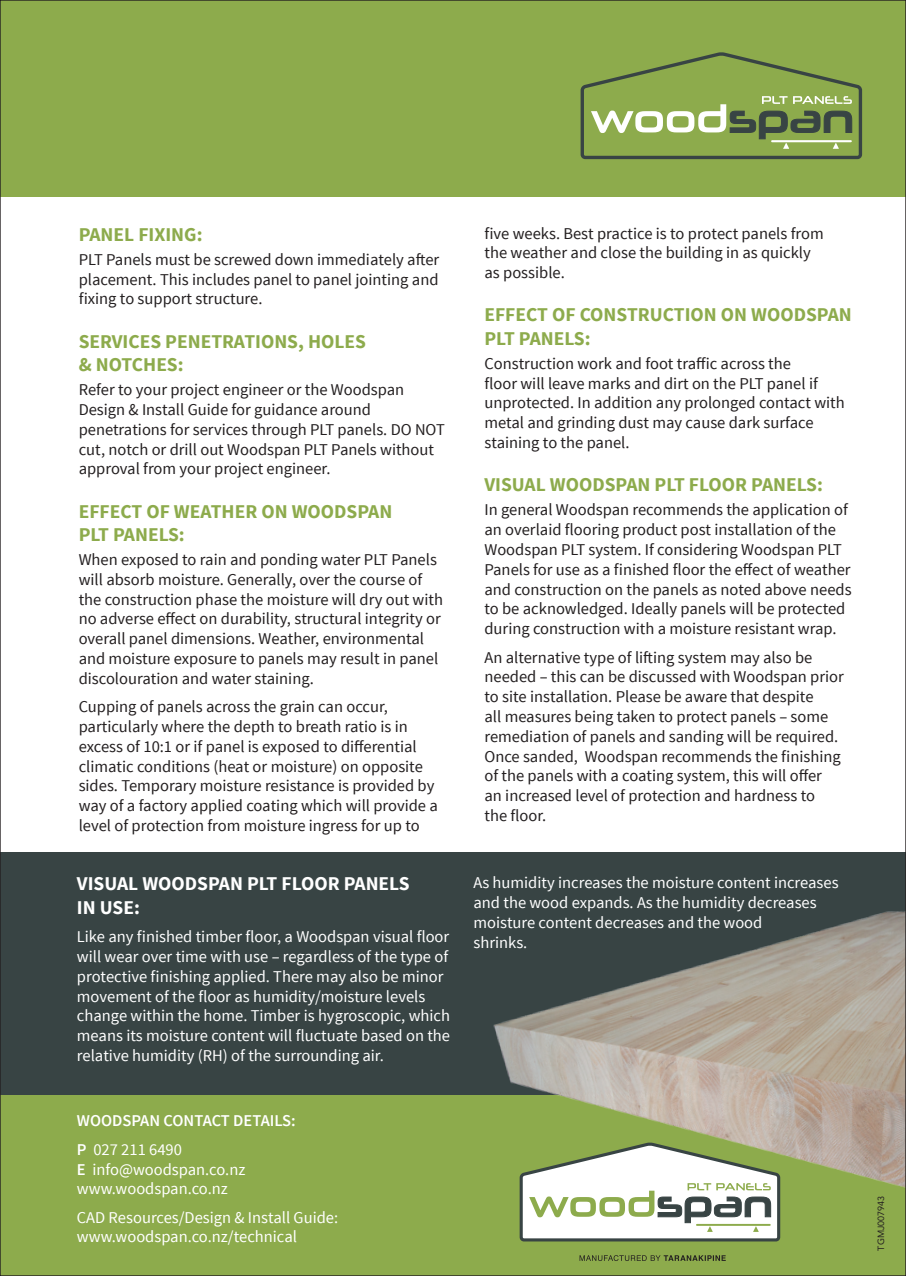
<style>
.page{position:relative;width:906px;height:1276px;background:#fff}
.page>*{position:absolute;margin:0;border:0;box-sizing:border-box;transform-origin:0 0}
.t1{font:700 19.5px/23.4px "Source Sans Pro";color:#8dab4c}
.t2{font:700 19.5px "Source Sans Pro";color:#fff}
.t3{font:16.5px/19.8px "Source Sans Pro";color:#231f20}
.No_Spacing{font:16.5px/19.8px "Source Sans Pro";color:#fff}
.t4{font:600 16.5px "Source Sans Pro";color:#fff}
.t5{font:9px "Avenir LT Pro";color:#231f20}
.s1{font-weight:600}
</style>
<div class="page">
<div style="left:0;top:1022px;width:906px;height:254px;background:#8dab4c"></div>
<svg style="left:579px;top:1255px;width:147px;height:6px"></svg>
<svg style="left:519px;top:1191px;width:262px;height:51px;background:#cad0c3"></svg>
<div style="left:0;top:0;width:906px;height:197px;background:#8dab4c"></div>
<svg style="left:580px;top:52px;width:283px;height:108px"></svg>
<div style="left:0;top:852px;width:906px;height:242px;background:#384444"></div>
<img style="left:484px;top:911px;width:420px;height:280px">
<p class="t1" style="left:79px;top:223px;width:125px">PANEL FIXING:</p>
<p class="t3" style="left:79px;top:250px;width:362px;text-align:justify">PLT Panels must be screwed down immediately after placement. This includes panel to panel jointing and fixing to support structure.</p>
<p class="t1" style="left:79px;top:330px;width:289px">SERVICES PENETRATIONS, HOLES</p>
<p class="t1" style="left:79px;top:354px;width:106px">&amp; NOTCHES:</p>
<p class="t3" style="left:79px;top:380px;width:368px">Refer to your project engineer or the Woodspan Design &amp; Install Guide for guidance around penetrations for services through PLT panels. DO NOT cut, notch or drill out Woodspan PLT Panels without approval from your project engineer.</p>
<p class="t1" style="left:79px;top:500px;width:315px">EFFECT OF WEATHER ON WOODSPAN</p>
<p class="t1" style="left:79px;top:523px;width:108px">PLT PANELS:</p>
<p class="t3" style="left:79px;top:550px;width:366px">When exposed to rain and ponding water PLT Panels will absorb moisture. Generally, over the course of the construction phase the moisture will dry out with no adverse effect on durability, structural integrity or overall panel dimensions. Weather, environmental and moisture exposure to panels may result in panel discolouration and water staining.</p>
<p class="t3" style="left:79px;top:697px;width:361px">Cupping of panels across the grain can occur, particularly where the depth to breath ratio is in excess of 10:1 or if panel is exposed to differential climatic conditions (heat or moisture) on opposite sides. Temporary moisture resistance is provided by way of a factory applied coating which will provide a level of protection from moisture ingress for up to</p>
<p class="t2" style="left:77px;top:871px;width:334px">VISUAL WOODSPAN PLT FLOOR PANELS</p>
<p class="t2" style="left:77px;top:895px;width:64px">IN USE:</p>
<p class="No_Spacing" style="left:77px;top:927px;width:375px">Like any finished timber floor, a Woodspan visual floor will wear over time with use – regardless of the type of protective finishing applied. There may also be minor movement of the floor as humidity/moisture levels change within the home. Timber is hygroscopic, which means its moisture content will fluctuate based on the relative humidity (RH) of the surrounding air.</p>
<p class="t4" style="left:77px;top:1110px;width:220px">WOODSPAN CONTACT DETAILS:</p>
<p class="No_Spacing" style="left:77px;top:1139px;width:107px"><span class="s1">P</span> 027 211 6490</p>
<p class="No_Spacing" style="left:77px;top:1159px;width:170px"><span class="s1">E</span> info@woodspan.co.nz</p>
<p class="No_Spacing" style="left:77px;top:1179px;width:152px">www.woodspan.co.nz</p>
<p class="No_Spacing" style="left:77px;top:1207px;width:263px">CAD Resources/Design &amp; Install Guide:</p>
<p class="No_Spacing" style="left:77px;top:1227px;width:221px">www.woodspan.co.nz/technical</p>
<p class="t3" style="left:484px;top:223px;width:341px">five weeks. Best practice is to protect panels from</p>
<p class="t3" style="left:484px;top:243px;width:328px">the weather and close the building in as quickly</p>
<p class="t3" style="left:484px;top:263px;width:82px">as possible.</p>
<p class="t1" style="left:484px;top:304px;width:369px">EFFECT OF CONSTRUCTION ON WOODSPAN<br>PLT PANELS:</p>
<p class="t3" style="left:484px;top:354px;width:362px">Construction work and foot traffic across the<br>floor will leave marks and dirt on the PLT panel if unprotected. In addition any prolonged contact with metal and grinding dust may cause dark surface staining to the panel.</p>
<p class="t1" style="left:484px;top:474px;width:340px">VISUAL WOODSPAN PLT FLOOR PANELS:</p>
<p class="t3" style="left:484px;top:500px;width:369px">In general Woodspan recommends the application of an overlaid flooring product post installation of the Woodspan PLT system. If considering Woodspan PLT Panels for use as a finished floor the effect of weather and construction on the panels as noted above needs to be acknowledged. Ideally panels will be protected during construction with a moisture resistant wrap.</p>
<p class="t3" style="left:484px;top:647px;width:361px">An alternative type of lifting system may also be needed – this can be discussed with Woodspan prior to site installation. Please be aware that despite<br>all measures being taken to protect panels – some remediation of panels and sanding will be required.<br>Once sanded, Woodspan recommends the finishing of the panels with a coating system, this will offer</p>
<p class="t3" style="left:484px;top:786px;width:332px">an increased level of protection and hardness to</p>
<p class="t3" style="left:484px;top:806px;width:63px">the floor.</p>
<p class="No_Spacing" style="left:473px;top:873px;width:367px">As humidity increases the moisture content increases and the wood expands. As the humidity decreases moisture content decreases and the wood<br>shrinks.</p>
<p class="t5" style="left:875px;top:1250px;width:56px;rotate:-90deg">TGMJ007943</p>
</div>
